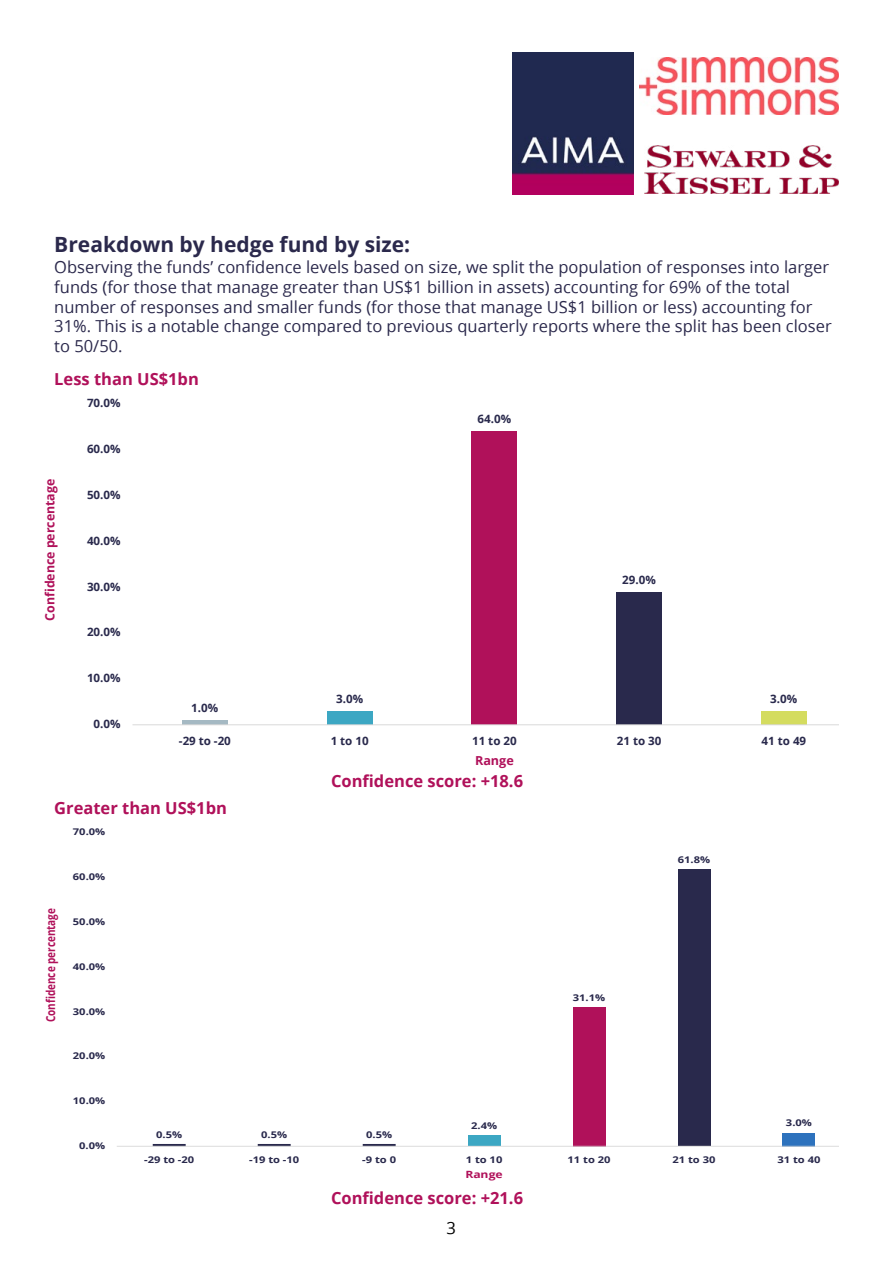
<style>
.page{position:relative;width:893px;height:1263px;background:#fff}
.page>*{position:absolute;margin:0;border:0;box-sizing:border-box;transform-origin:0 0}
.Main_content{font:700 21px "Open Sans";color:#2b294c}
.Main_content-2{font:16.5px/19.8px "Open Sans";color:#2b294c}
.Main_content-3{font:700 16.5px "Open Sans";color:#b0115a}
.t1{font:16.5px "Open Sans";color:#000}
.t2{font:700 12.6px "Open Sans";color:#b0115a}
.t3{font:700 12.45px "Open Sans";color:#b0115a}
.t4{font:700 12.15px "Open Sans";color:#b0115a;scale:.82 1}
.t5{font:700 11.4px "Open Sans";letter-spacing:-.005em;color:#29294c}
.t6{font:700 9.9px "Open Sans";color:#b0115a;scale:1.22 1}
.t7{font:700 9.15px "Open Sans";letter-spacing:-.005em;color:#29294c;scale:1.22 1}
</style>
<div class="page">
<img style="left:513px;top:53px;width:120px;height:141px">
<img style="left:645px;top:145px;width:194px;height:48px">
<img style="left:639px;top:57px;width:200px;height:57px">
<div style="left:182px;top:720px;width:46px;height:5px;background:#a5b9c3"></div>
<div style="left:327px;top:711px;width:45px;height:14px;background:#3ca7c3"></div>
<div style="left:472px;top:431px;width:45px;height:294px;background:#b0115a"></div>
<div style="left:616px;top:592px;width:46px;height:133px;background:#29294c"></div>
<div style="left:761px;top:711px;width:46px;height:14px;background:#d4dc5f"></div>
<hr style="left:132px;top:724px;width:707px;height:1px;background:#d9d9d9">
<div style="left:468px;top:1135px;width:32px;height:11px;background:#3ca7c3"></div>
<div style="left:573px;top:1007px;width:32px;height:139px;background:#b0115a"></div>
<div style="left:678px;top:869px;width:32px;height:277px;background:#29294c"></div>
<div style="left:782px;top:1133px;width:33px;height:13px;background:#2d72bd"></div>
<hr style="left:363px;top:1144px;width:33px;height:2px;background:#29294c">
<hr style="left:258px;top:1144px;width:33px;height:2px;background:#29294c">
<hr style="left:153px;top:1144px;width:33px;height:2px;background:#29294c">
<hr style="left:117px;top:1146px;width:722px;height:1px;background:#d9d9d9">
<p class="Main_content" style="left:54px;top:230px;width:357px">Breakdown by hedge fund by size:</p>
<p class="Main_content-2" style="left:54px;top:257px;width:779px">Observing the funds’ confidence levels based on size, we split the population of responses into larger funds (for those that manage greater than US$1 billion in assets) accounting for 69% of the total number of responses and smaller funds (for those that manage US$1 billion or less) accounting for 31%. This is a notable change compared to previous quarterly reports where the split has been closer to 50/50.</p>
<p class="Main_content-3" style="left:54px;top:367px;width:146px">Less than US$1bn</p>
<p class="t2" style="left:41px;top:621px;width:144px;rotate:-90deg">Confidence percentage</p>
<p class="t5" style="left:87px;top:395px;width:35px">70.0%</p>
<p class="t5" style="left:87px;top:441px;width:35px">60.0%</p>
<p class="t5" style="left:87px;top:487px;width:35px">50.0%</p>
<p class="t5" style="left:87px;top:532px;width:35px">40.0%</p>
<p class="t5" style="left:87px;top:578px;width:35px">30.0%</p>
<p class="t5" style="left:87px;top:624px;width:35px">20.0%</p>
<p class="t5" style="left:87px;top:670px;width:35px">10.0%</p>
<p class="t5" style="left:94px;top:716px;width:28px">0.0%</p>
<p class="t5" style="left:191px;top:700px;width:29px">1.0%</p>
<p class="t5" style="left:336px;top:691px;width:29px">3.0%</p>
<p class="t5" style="left:477px;top:411px;width:35px">64.0%</p>
<p class="t5" style="left:622px;top:572px;width:35px">29.0%</p>
<p class="t5" style="left:770px;top:691px;width:29px">3.0%</p>
<p class="t5" style="left:179px;top:733px;width:54px">-29 to -20</p>
<p class="t5" style="left:331px;top:733px;width:40px">1 to 10</p>
<p class="t5" style="left:472px;top:733px;width:46px">11 to 20</p>
<p class="t5" style="left:617px;top:733px;width:46px">21 to 30</p>
<p class="t5" style="left:762px;top:733px;width:46px">41 to 49</p>
<p class="t3" style="left:475px;top:751px;width:40px">Range</p>
<p class="Main_content-3" style="left:331px;top:770px;width:194px">Confidence score: +18.6</p>
<p class="Main_content-3" style="left:54px;top:796px;width:174px">Greater than US$1bn</p>
<p class="t7" style="left:73px;top:826px;width:28px">70.0%</p>
<p class="t4" style="left:42px;top:1022px;width:141px;rotate:-90deg">Confidence percentage</p>
<p class="t7" style="left:73px;top:870px;width:28px">60.0%</p>
<p class="t7" style="left:73px;top:915px;width:28px">50.0%</p>
<p class="t7" style="left:73px;top:960px;width:28px">40.0%</p>
<p class="t7" style="left:73px;top:1005px;width:28px">30.0%</p>
<p class="t7" style="left:73px;top:1049px;width:28px">20.0%</p>
<p class="t7" style="left:73px;top:1094px;width:28px">10.0%</p>
<p class="t7" style="left:79px;top:1139px;width:23px">0.0%</p>
<p class="t7" style="left:156px;top:1128px;width:23px">0.5%</p>
<p class="t7" style="left:261px;top:1128px;width:23px">0.5%</p>
<p class="t7" style="left:366px;top:1128px;width:23px">0.5%</p>
<p class="t7" style="left:471px;top:1119px;width:23px">2.4%</p>
<p class="t7" style="left:573px;top:991px;width:28px">31.1%</p>
<p class="t7" style="left:678px;top:853px;width:28px">61.8%</p>
<p class="t7" style="left:786px;top:1116px;width:23px">3.0%</p>
<p class="t7" style="left:144px;top:1153px;width:43px">-29 to -20</p>
<p class="t7" style="left:249px;top:1153px;width:43px">-19 to -10</p>
<p class="t7" style="left:362px;top:1153px;width:29px">-9 to 0</p>
<p class="t7" style="left:466px;top:1153px;width:32px">1 to 10</p>
<p class="t7" style="left:568px;top:1153px;width:37px">11 to 20</p>
<p class="t7" style="left:672px;top:1153px;width:37px">21 to 30</p>
<p class="t7" style="left:777px;top:1153px;width:37px">31 to 40</p>
<p class="t6" style="left:465px;top:1168px;width:32px">Range</p>
<p class="Main_content-3" style="left:331px;top:1186px;width:194px">Confidence score: +21.6</p>
<p class="t1" style="left:446px;top:1217px;width:11px">3</p>
</div>
